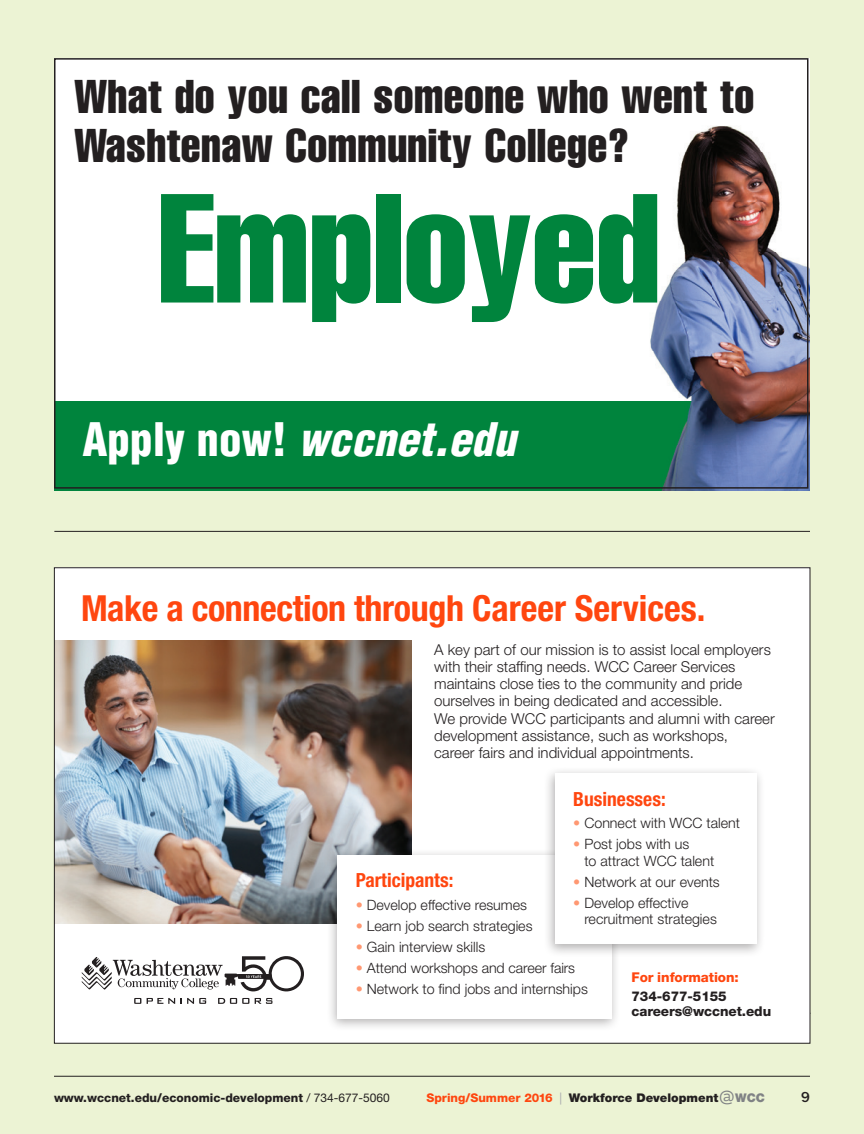
<style>
.page{position:relative;width:864px;height:1134px;background:#ecf3d4}
.page>*{position:absolute;margin:0;border:0;box-sizing:border-box;transform-origin:0 0}
.t1{font:extra-condensed 152.4px "Helvetica";letter-spacing:-.005em;color:#00843d}
.t2{font:extra-condensed 46.5px/49.8px "Helvetica";letter-spacing:.01em;color:#231f20}
.t3{font:italic 900 condensed 45.15px "Helvetica";color:#fff}
.t4{font:700 condensed 36px "Helvetica Neue LT Std";letter-spacing:-.01em;color:#ff460f}
.No_Spacing{font:700 condensed 19.5px "Helvetica Neue LT Std";color:#ff460f}
.t5{font:300 15px/17.2px "Helvetica Neue LT Std";color:#231f20}
.t6{font:500 15px "ITC Franklin Gothic Std";color:#231f20}
.t7{font:300 14.25px/16.5px "Helvetica Neue LT Std";color:#231f20}
.t8{font:800 13.5px/15px "Helvetica Neue LT Std";letter-spacing:-.005em;color:#231f20}
.t9{font:800 13.5px "Helvetica Neue LT Std";letter-spacing:-.005em;color:#ff460f}
.t10{font:800 12px "Helvetica Neue LT Std";color:#231f20}
.t11{font:900 12px "Helvetica Neue LT Std";color:#231f20}
.s1{font-style:normal}
.s2{color:#ff9872}
.s3{font-weight:400}
.s4{font-weight:800;color:#ff460f}
.s5{font-weight:400;color:#a8a9ad}
.s6{font-family:"Voice";font-weight:400;font-size:18px;color:#808285}
.s7{color:#808285}
</style>
<div class="page">
<hr style="left:54px;top:1076px;width:756px;height:1px;background:#231f20">
<div style="left:54px;top:58px;width:756px;height:430px;background:#fff"></div>
<hr style="left:54px;top:531px;width:756px;height:1px;background:#231f20">
<div style="left:54px;top:401px;width:756px;height:89px;background:#00843d"></div>
<img style="left:650px;top:103px;width:160px;height:387px">
<div style="left:54px;top:58px;width:754px;height:431px;border:2px solid #231f20"></div>
<div style="left:54px;top:568px;width:756px;height:475px;background:#fff"></div>
<img style="left:56px;top:640px;width:356px;height:283px">
<div style="left:326px;top:848px;width:294px;height:184px;background:#231f20;opacity:.35"></div>
<div style="left:338px;top:855px;width:274px;height:163px;background:#fff"></div>
<div style="left:544px;top:766px;width:221px;height:192px;background:#231f20;opacity:.35"></div>
<div style="left:555px;top:774px;width:201px;height:170px;background:#fff"></div>
<svg style="left:134px;top:998px;width:7px;height:6px"></svg>
<svg style="left:147px;top:998px;width:59px;height:6px"></svg>
<svg style="left:218px;top:998px;width:31px;height:6px"></svg>
<svg style="left:255px;top:998px;width:17px;height:6px"></svg>
<svg style="left:82px;top:956px;width:222px;height:35px"></svg>
<p class="t2" style="left:74px;top:70px;width:681px">What do you call someone who went to<br>Washtenaw Community College?</p>
<p class="t1" style="left:158px;top:152px;width:504px">Employed</p>
<p class="t3" style="left:83px;top:411px;width:435px"><span class="s1">Apply now!</span> wccnet.edu</p>
<p class="t4" style="left:81px;top:586px;width:626px">Make a connection through Career Services.</p>
<p class="t5" style="left:434px;top:640px;width:342px">A key part of our mission is to assist local employers with their staffing needs. WCC Career Services maintains close ties to the community and pride ourselves in being dedicated and accessible.<br>We provide WCC participants and alumni with career development assistance, such as workshops,<br>career fairs and individual appointments.</p>
<p class="No_Spacing" style="left:573px;top:787px;width:94px">Businesses:</p>
<p class="t7" style="left:573px;top:814px;width:168px"><span class="s2">•</span> Connect with WCC talent</p>
<p class="t7" style="left:584px;top:835px;width:131px;text-indent:-11px"><span class="s2">•</span> Post jobs with us<br>to attract WCC talent</p>
<p class="t7" style="left:573px;top:873px;width:148px"><span class="s2">•</span> Network at our events</p>
<p class="t7" style="left:584px;top:894px;width:134px;text-indent:-11px"><span class="s2">•</span> Develop effective recruitment strategies</p>
<p class="No_Spacing" style="left:356px;top:868px;width:99px">Participants:</p>
<p class="t7" style="left:356px;top:896px;width:173px"><span class="s2">•</span> Develop effective resumes</p>
<p class="t7" style="left:356px;top:917px;width:178px"><span class="s2">•</span> Learn job search strategies</p>
<p class="t7" style="left:356px;top:938px;width:131px"><span class="s2">•</span> Gain interview skills</p>
<p class="t7" style="left:356px;top:959px;width:221px"><span class="s2">•</span> Attend workshops and career fairs</p>
<p class="t7" style="left:356px;top:980px;width:234px"><span class="s2">•</span> Network to find jobs and internships</p>
<p class="t9" style="left:632px;top:969px;width:109px">For information:</p>
<p class="t8" style="left:632px;top:989px;width:141px">734-677-5155 careers@wccnet.edu</p>
<p class="t10" style="left:54px;top:1090px;width:337px">www.wccnet.edu/economic-development <span class="s3">/ 734-677-5060</span></p>
<p class="t11" style="left:426px;top:1090px;width:340px"><span class="s4">Spring/Summer 2016</span> <span class="s5">|</span> Workforce Development<span class="s6">@</span><span class="s7">WCC</span></p>
<p class="t6" style="left:801px;top:1088px;width:10px">9</p>
</div>
